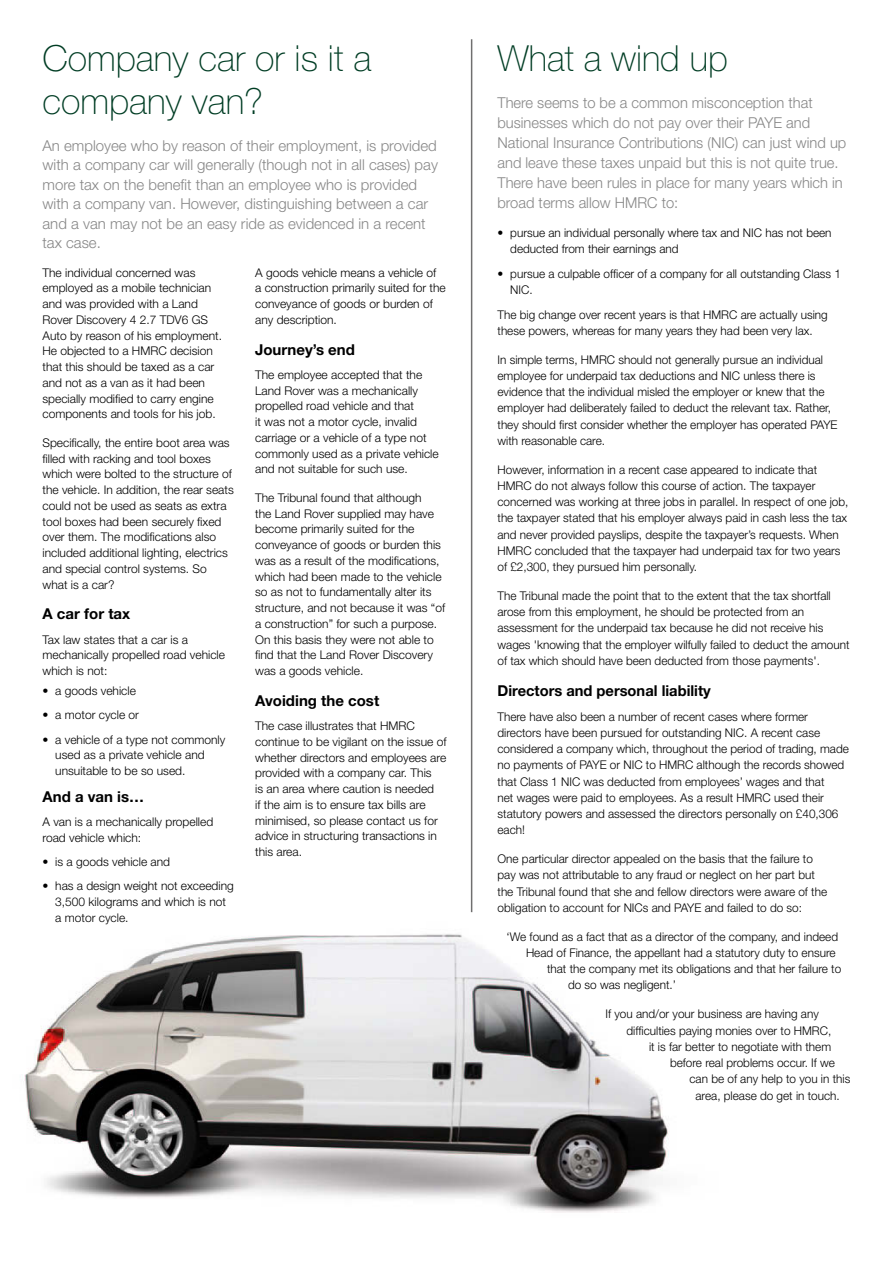
<style>
.page{position:relative;width:893px;height:1263px;background:#fff}
.page>*{position:absolute;margin:0;border:0;box-sizing:border-box;transform-origin:0 0}
.t1{font:100 36px/43.2px "Helvetica Neue";color:#003d24}
.t2{font:300 15px/19.5px "Helvetica Neue";color:#878787}
.t3{font:700 15px "Helvetica Neue";color:#000}
.t4{font:300 12px/15.8px "Helvetica Neue";color:#000}
</style>
<div class="page">
<img style="left:24px;top:867px;width:645px;height:346px">
<hr style="left:471px;top:39px;width:1px;height:873px;background:#706f6f">
<h1 class="t1" style="left:43px;top:37px;width:330px">Company car or is it a company van?</h1>
<p class="t2" style="left:43px;top:135px;width:397px">An employee who by reason of their employment, is provided with a company car will generally (though not in all cases) pay more tax on the benefit than an employee who is provided with a company van. However, distinguishing between a car and a van may not be an easy ride as evidenced in a recent tax case.</p>
<p class="t4" style="left:43px;top:264px;width:181px">The individual concerned was employed as a mobile technician and was provided with a Land<br>Rover Discovery 4 2.7 TDV6 GS<br>Auto by reason of his employment.<br>He objected to a HMRC decision that this should be taxed as a car and not as a van as it had been specially modified to carry engine components and tools for his job.</p>
<p class="t4" style="left:43px;top:434px;width:193px">Specifically, the entire boot area was filled with racking and tool boxes which were bolted to the structure of the vehicle. In addition, the rear seats could not be used as seats as extra tool boxes had been securely fixed over them. The modifications also included additional lighting, electrics and special control systems. So what is a car?</p>
<p class="t3" style="left:43px;top:605px;width:89px">A car for tax</p>
<p class="t4" style="left:43px;top:631px;width:184px">Tax law states that a car is a mechanically propelled road vehicle which is not:</p>
<p class="t4" style="left:43px;top:683px;width:95px">• a goods vehicle</p>
<p class="t4" style="left:43px;top:707px;width:98px">• a motor cycle or</p>
<p class="t4" style="left:55px;top:731px;width:172px;text-indent:-13px">• a vehicle of a type not commonly used as a private vehicle and unsuitable to be so used.</p>
<p class="t3" style="left:43px;top:787px;width:103px">And a van is…</p>
<p class="t4" style="left:43px;top:814px;width:172px">A van is a mechanically propelled road vehicle which:</p>
<p class="t4" style="left:43px;top:854px;width:129px">• is a goods vehicle and</p>
<p class="t4" style="left:55px;top:878px;width:180px;text-indent:-13px">• has a design weight not exceeding<br>3,500 kilograms and which is not a motor cycle.</p>
<p class="t4" style="left:255px;top:264px;width:192px">A goods vehicle means a vehicle of<br>a construction primarily suited for the conveyance of goods or burden of any description.</p>
<p class="t3" style="left:255px;top:340px;width:101px">Journey’s end</p>
<p class="t4" style="left:255px;top:366px;width:185px">The employee accepted that the<br>Land Rover was a mechanically propelled road vehicle and that<br>it was not a motor cycle, invalid carriage or a vehicle of a type not commonly used as a private vehicle and not suitable for such use.</p>
<p class="t4" style="left:255px;top:489px;width:192px">The Tribunal found that although<br>the Land Rover supplied may have become primarily suited for the conveyance of goods or burden this was as a result of the modifications, which had been made to the vehicle so as not to fundamentally alter its structure, and not because it was “of a construction” for such a purpose.<br>On this basis they were not able to find that the Land Rover Discovery was a goods vehicle.</p>
<p class="t3" style="left:255px;top:691px;width:126px">Avoiding the cost</p>
<p class="t4" style="left:255px;top:718px;width:193px">The case illustrates that HMRC continue to be vigilant on the issue of whether directors and employees are provided with a company car. This<br>is an area where caution is needed<br>if the aim is to ensure tax bills are minimised, so please contact us for advice in structuring transactions in this area.</p>
<h1 class="t1" style="left:497px;top:37px;width:232px">What a wind up</h1>
<p class="t2" style="left:497px;top:92px;width:350px;line-height:20px">There seems to be a common misconception that businesses which do not pay over their PAYE and National Insurance Contributions (NIC) can just wind up and leave these taxes unpaid but this is not quite true.<br>There have been rules in place for many years which in broad terms allow HMRC to:</p>
<p class="t4" style="left:510px;top:224px;width:323px;line-height:16.2px;text-indent:-13px">• pursue an individual personally where tax and NIC has not been deducted from their earnings and</p>
<p class="t4" style="left:510px;top:265px;width:332px;line-height:16.2px;text-indent:-13px">• pursue a culpable officer of a company for all outstanding Class 1<br>NIC.</p>
<p class="t4" style="left:497px;top:306px;width:332px;line-height:16.2px">The big change over recent years is that HMRC are actually using these powers, whereas for many years they had been very lax.</p>
<p class="t4" style="left:497px;top:351px;width:342px;line-height:16.2px">In simple terms, HMRC should not generally pursue an individual employee for underpaid tax deductions and NIC unless there is evidence that the individual misled the employer or knew that the employer had deliberately failed to deduct the relevant tax. Rather, they should first consider whether the employer has operated PAYE with reasonable care.</p>
<p class="t4" style="left:497px;top:461px;width:352px;line-height:16.2px">However, information in a recent case appeared to indicate that HMRC do not always follow this course of action. The taxpayer concerned was working at three jobs in parallel. In respect of one job, the taxpayer stated that his employer always paid in cash less the tax and never provided payslips, despite the taxpayer’s requests. When HMRC concluded that the taxpayer had underpaid tax for two years of £2,300, they pursued him personally.</p>
<p class="t4" style="left:497px;top:587px;width:354px;line-height:16.2px">The Tribunal made the point that to the extent that the tax shortfall arose from this employment, he should be protected from an assessment for the underpaid tax because he did not receive his wages 'knowing that the employer wilfully failed to deduct the amount of tax which should have been deducted from those payments'.</p>
<p class="t3" style="left:497px;top:681px;width:215px">Directors and personal liability</p>
<p class="t4" style="left:497px;top:708px;width:353px;line-height:16.2px">There have also been a number of recent cases where former directors have been pursued for outstanding NIC. A recent case considered a company which, throughout the period of trading, made no payments of PAYE or NIC to HMRC although the records showed that Class 1 NIC was deducted from employees’ wages and that<br>net wages were paid to employees. As a result HMRC used their statutory powers and assessed the directors personally on £40,306 each!</p>
<p class="t4" style="left:497px;top:850px;width:331px;line-height:16.2px">One particular director appealed on the basis that the failure to pay was not attributable to any fraud or neglect on her part but the Tribunal found that she and fellow directors were aware of the obligation to account for NICs and PAYE and failed to do so:</p>
<p class="t4" style="left:506px;top:928px;width:333px">‘We found as a fact that as a director of the company, and indeed</p>
<p class="t4" style="left:526px;top:945px;width:311px">Head of Finance, the appellant had a statutory duty to ensure</p>
<p class="t4" style="left:547px;top:961px;width:296px">that the company met its obligations and that her failure to</p>
<p class="t4" style="left:568px;top:977px;width:110px">do so was negligent.’</p>
<p class="t4" style="left:605px;top:1006px;width:215px">If you and/or your business are having any</p>
<p class="t4" style="left:626px;top:1022px;width:206px">difficulties paying monies over to HMRC,</p>
<p class="t4" style="left:649px;top:1038px;width:184px">it is far better to negotiate with them</p>
<p class="t4" style="left:670px;top:1055px;width:166px">before real problems occur. If we</p>
<p class="t4" style="left:689px;top:1071px;width:162px">can be of any help to you in this</p>
<p class="t4" style="left:695px;top:1087px;width:146px">area, please do get in touch.</p>
</div>
